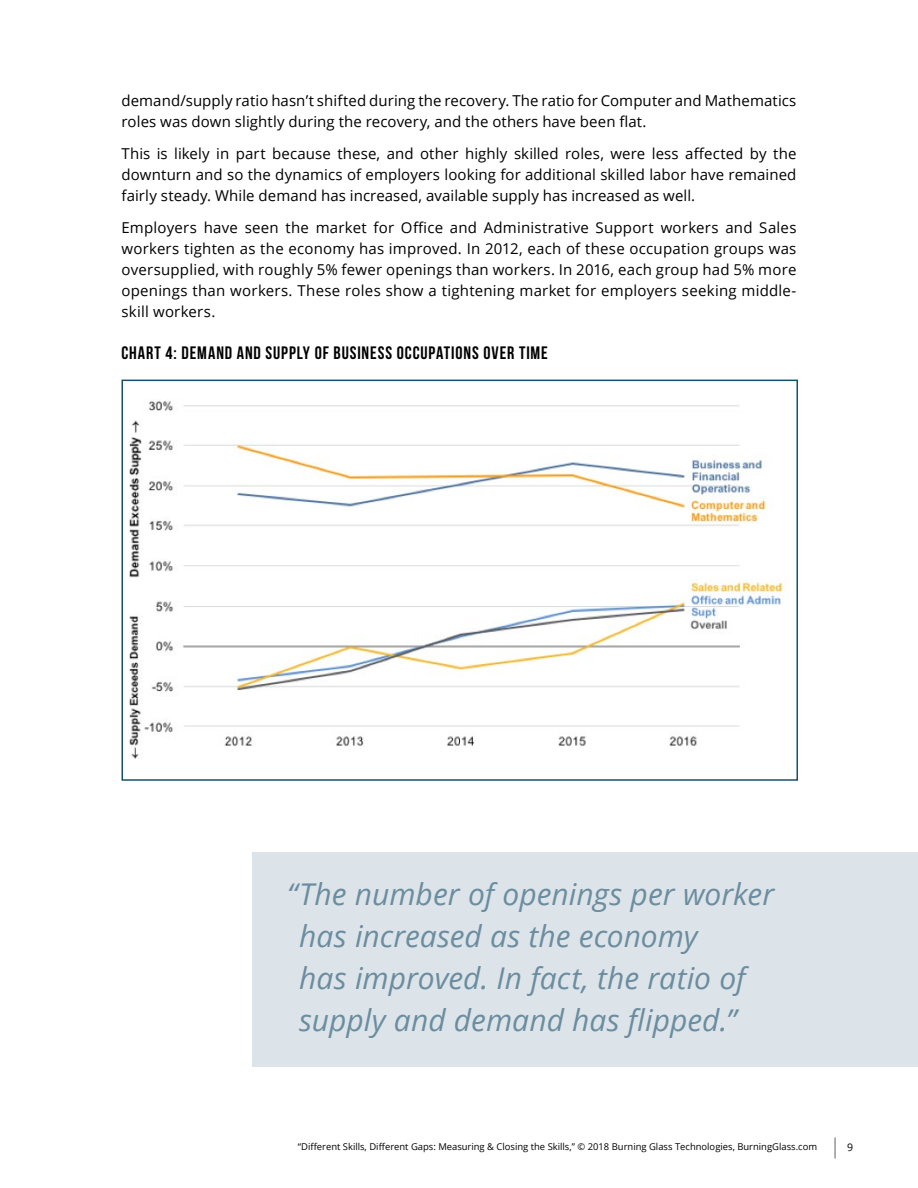
<style>
.page{position:relative;width:918px;height:1188px;background:#fff}
.page>*{position:absolute;margin:0;border:0;box-sizing:border-box;transform-origin:0 0}
.t1{font:italic 30px/42px "Open Sans";color:#6a8d9f}
.t2{font:700 18px "Bebas Neue";letter-spacing:.05em;color:#000}
.t3{font:15px/21px "Open Sans";letter-spacing:.005em;color:#000;text-align:justify}
.t4{font:10.5px "Open Sans";color:#000}
.t5{font:9.45px "Open Sans";color:#000}
</style>
<div class="page">
<hr style="left:834px;top:1137px;width:2px;height:22px;background:#939598">
<div style="left:253px;top:852px;width:665px;height:214px;background:#dde4e9"></div>
<img style="left:129px;top:401px;width:659px;height:358px">
<div style="left:122px;top:380px;width:676px;height:401px;border:2px solid #194f6c"></div>
<p class="t3" style="left:122px;top:90px;width:676px">demand/supply ratio hasn’t shifted during the recovery. The ratio for Computer and Mathematics roles was down slightly during the recovery, and the others have been flat.</p>
<p class="t3" style="left:122px;top:142px;width:677px">This is likely in part because these, and other highly skilled roles, were less affected by the downturn and so the dynamics of employers looking for additional skilled labor have remained fairly steady. While demand has increased, available supply has increased as well.</p>
<p class="t3" style="left:122px;top:216px;width:677px">Employers have seen the market for Office and Administrative Support workers and Sales workers tighten as the economy has improved. In 2012, each of these occupation groups was oversupplied, with roughly 5% fewer openings than workers. In 2016, each group had 5% more openings than workers. These roles show a tightening market for employers seeking middle&shy;skill workers.</p>
<p class="t2" style="left:122px;top:343px;width:428px">CHART 4: DEMAND AND SUPPLY OF BUSINESS OCCUPATIONS OVER TIME</p>
<h1 class="t1" style="left:299px;top:872px;width:476px;text-indent:-12px">“The number of openings per worker has increased as the economy<br>has improved. In fact, the ratio of supply and demand has flipped.”</h1>
<p class="t5" style="left:298px;top:1140px;width:521px">“Different Skills, Different Gaps: Measuring &amp; Closing the Skills,” © 2018 Burning Glass Technologies, BurningGlass.com</p>
<p class="t4" style="left:847px;top:1140px;width:8px">9</p>
</div>
